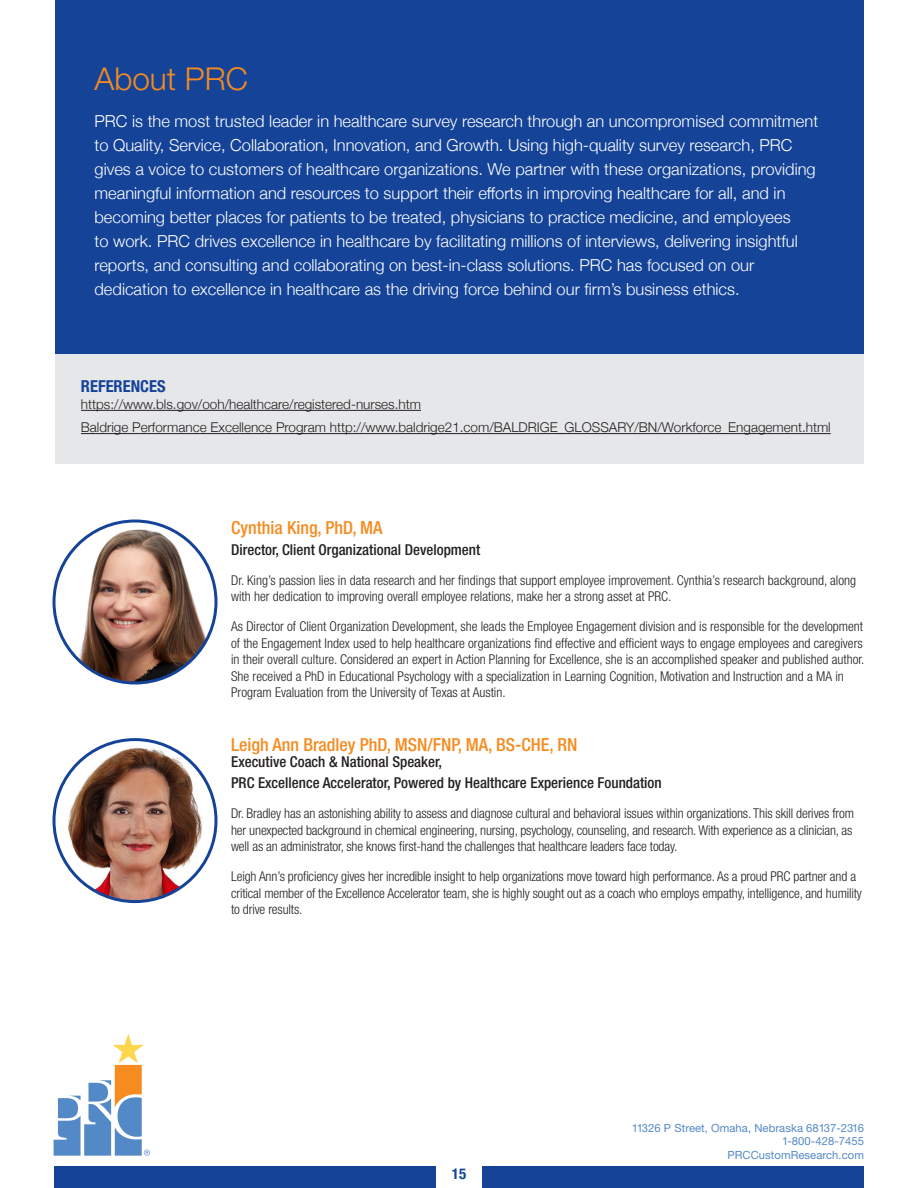
<style>
.page{position:relative;width:918px;height:1188px;background:#fff}
.page>*{position:absolute;margin:0;border:0;box-sizing:border-box;transform-origin:0 0}
.t1{font:300 31.5px "Helvetica Neue LT Std";color:#f68b1f}
.t2{font:500 condensed 18px "Helvetica Neue LT Std";color:#f68b1f}
.t3{font:300 16.5px/24px "Helvetica Neue";color:#fff}
.t4{font:700 condensed 16.5px "Helvetica Neue LT Std";color:#154398}
.t5{font:500 condensed 15px/21px "Helvetica Neue LT Std";color:#231f20}
.t6{font:700 condensed 15px "Helvetica Neue";color:#154398}
.t7{font:300 condensed 13.5px/16.5px "Helvetica Neue LT Std";color:#231f20}
.t8{font:300 13.5px/23.2px "Helvetica Neue";color:#231f20}
.t9{font:11.25px/13.5px "Helvetica Neue LT Std";letter-spacing:.005em;color:#5389c7;text-align:right}
</style>
<div class="page">
<div style="left:55px;top:0;width:809px;height:354px;background:#154398"></div>
<div style="left:55px;top:354px;width:809px;height:110px;background:#e6e7e9"></div>
<img style="left:54px;top:521px;width:162px;height:162px;border-radius:81px">
<div style="left:52px;top:520px;width:166px;height:165px;border:3px solid #154398;border-radius:50%"></div>
<img style="left:56px;top:744px;width:158px;height:158px">
<div style="left:52px;top:738px;width:166px;height:165px;border:3px solid #154398;border-radius:50%"></div>
<hr style="left:81px;top:410px;width:340px;height:1px;background:#231f20">
<hr style="left:81px;top:433px;width:750px;height:1px;background:#231f20">
<div style="left:54px;top:1166px;width:381px;height:22px;background:#154398"></div>
<div style="left:483px;top:1166px;width:381px;height:22px;background:#154398"></div>
<svg style="left:54px;top:1034px;width:96px;height:122px"></svg>
<h1 class="t1" style="left:94px;top:59px;width:155px">About PRC</h1>
<p class="t3" style="left:94px;top:108px;width:725px">PRC is the most trusted leader in healthcare survey research through an uncompromised commitment to Quality, Service, Collaboration, Innovation, and Growth. Using high-quality survey research, PRC gives a voice to customers of healthcare organizations. We partner with these organizations, providing meaningful information and resources to support their efforts in improving healthcare for all, and in becoming better places for patients to be treated, physicians to practice medicine, and employees<br>to work. PRC drives excellence in healthcare by facilitating millions of interviews, delivering insightful reports, and consulting and collaborating on best-in-class solutions. PRC has focused on our dedication to excellence in healthcare as the driving force behind our firm’s business ethics.</p>
<p class="t4" style="left:81px;top:377px;width:86px">REFERENCES</p>
<p class="t8" style="left:81px;top:392px;width:751px">https://www.bls.gov/ooh/healthcare/registered-nurses.htm<br>Baldrige Performance Excellence Program http://www.baldrige21.com/BALDRIGE_GLOSSARY/BN/Workforce_Engagement.html</p>
<h2 class="t2" style="left:231px;top:517px;width:153px">Cynthia King, PhD, MA</h2>
<p class="t5" style="left:231px;top:539px;width:251px">Director, Client Organizational Development</p>
<p class="t7" style="left:231px;top:572px;width:627px">Dr. King’s passion lies in data research and her findings that support employee improvement. Cynthia’s research background, along with her dedication to improving overall employee relations, make her a strong asset at PRC.</p>
<p class="t7" style="left:231px;top:618px;width:635px">As Director of Client Organization Development, she leads the Employee Engagement division and is responsible for the development of the Engagement Index used to help healthcare organizations find effective and efficient ways to engage employees and caregivers in their overall culture. Considered an expert in Action Planning for Excellence, she is an accomplished speaker and published author.<br>She received a PhD in Educational Psychology with a specialization in Learning Cognition, Motivation and Instruction and a MA in Program Evaluation from the University of Texas at Austin.</p>
<h2 class="t2" style="left:231px;top:734px;width:348px">Leigh Ann Bradley PhD, MSN/FNP, MA, BS-CHE, RN</h2>
<p class="t5" style="left:231px;top:751px;width:432px">Executive Coach &amp; National Speaker,<br>PRC Excellence Accelerator, Powered by Healthcare Experience Foundation</p>
<p class="t7" style="left:231px;top:805px;width:624px;text-align:justify">Dr. Bradley has an astonishing ability to assess and diagnose cultural and behavioral issues within organizations. This skill derives from her unexpected background in chemical engineering, nursing, psychology, counseling, and research. With experience as a clinician, as well as an administrator, she knows first-hand the challenges that healthcare leaders face today.</p>
<p class="t7" style="left:231px;top:868px;width:632px">Leigh Ann’s proficiency gives her incredible insight to help organizations move toward high performance. As a proud PRC partner and a critical member of the Excellence Accelerator team, she is highly sought out as a coach who employs empathy, intelligence, and humility to drive results.</p>
<p class="t6" style="left:452px;top:1161px;width:16px">15</p>
<p class="t9" style="left:632px;top:1121px;width:234px">11326 P Street, Omaha, Nebraska 68137-2316<br>1-800-428-7455<br>PRCCustomResearch.com</p>
</div>
